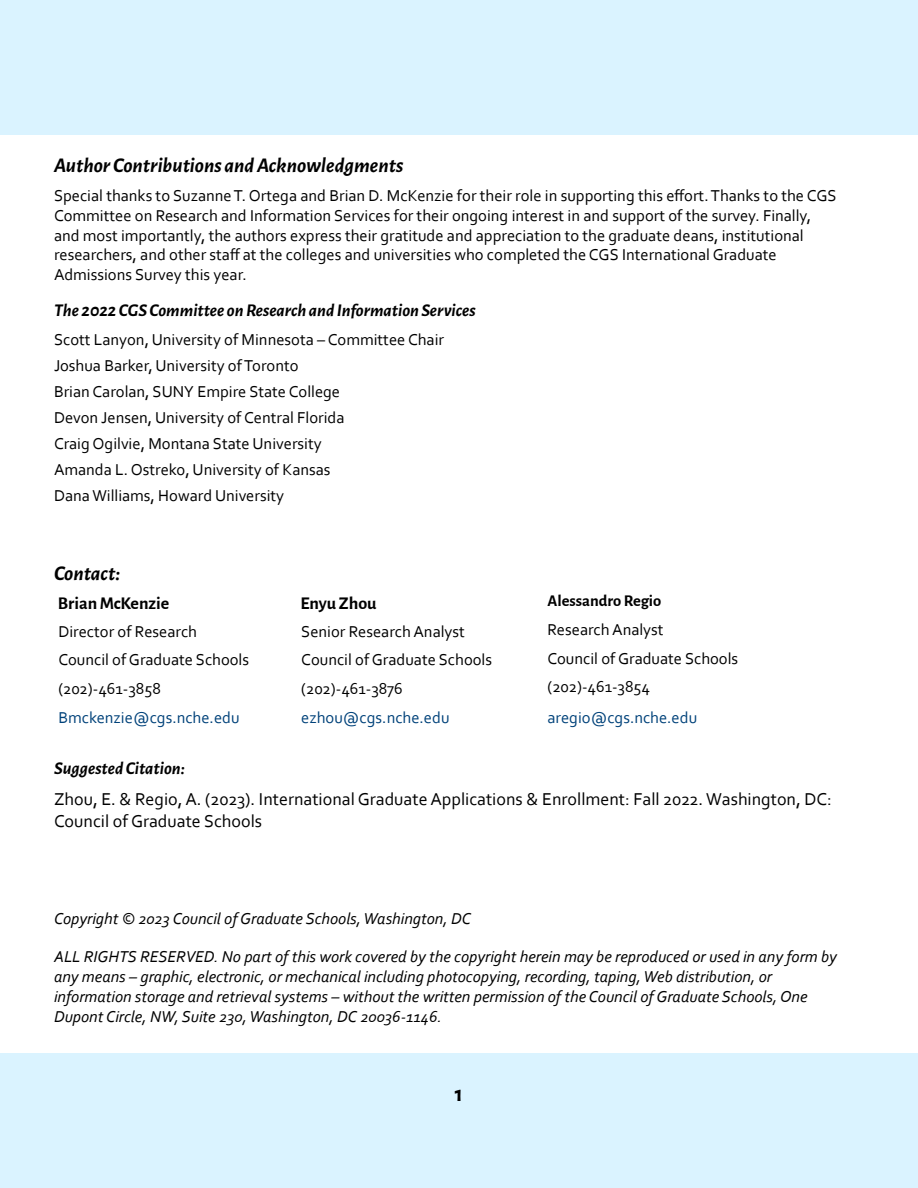
<style>
.page{position:relative;width:918px;height:1188px;background:#fff}
.page>*{position:absolute;margin:0;border:0;box-sizing:border-box;transform-origin:0 0}
.t1{font:700 22.5px "Alegreya Sans";color:#000}
.t2{font:italic 700 21px "Alegreya Sans";color:#000}
.t3{font:18px/21.8px "Corbel";color:#000}
.t4{font:italic 700 18px "Alegreya Sans";color:#000}
.t5{font:700 18px "Alegreya Sans";color:#000}
.t6{font:16.5px/26px "Corbel";color:#000}
.t7{font:italic 16.5px/20px "Corbel";color:#000}
.t8{font:16.5px "Corbel";color:#00427a}
.t9{font:700 16.5px "Alegreya Sans";color:#000}
</style>
<div class="page">
<div style="left:0;top:1053px;width:918px;height:135px;background:#daf3ff"></div>
<div style="left:0;top:0;width:918px;height:135px;background:#daf3ff"></div>
<p class="t2" style="left:54px;top:155px;width:351px">Author Contributions and Acknowledgments</p>
<p class="t6" style="left:54px;top:187px;width:784px;line-height:20px">Special thanks to Suzanne T. Ortega and Brian D. McKenzie for their role in supporting this effort. Thanks to the CGS Committee on Research and Information Services for their ongoing interest in and support of the survey. Finally, and most importantly, the authors express their gratitude and appreciation to the graduate deans, institutional researchers, and other staff at the colleges and universities who completed the CGS International Graduate Admissions Survey this year.</p>
<p class="t4" style="left:54px;top:302px;width:423px">The 2022 CGS Committee on Research and Information Services</p>
<p class="t6" style="left:54px;top:328px;width:392px">Scott Lanyon, University of Minnesota – Committee Chair Joshua Barker, University of Toronto<br>Brian Carolan, SUNY Empire State College<br>Devon Jensen, University of Central Florida<br>Craig Ogilvie, Montana State University<br>Amanda L. Ostreko, University of Kansas<br>Dana Williams, Howard University</p>
<p class="t2" style="left:54px;top:563px;width:68px">Contact:</p>
<p class="t5" style="left:58px;top:594px;width:113px">Brian McKenzie</p>
<p class="t6" style="left:58px;top:618px;width:192px;line-height:29px">Director of Research<br>Council of Graduate Schools (202)-461-3858</p>
<p class="t8" style="left:58px;top:711px;width:183px">Bmckenzie@cgs.nche.edu</p>
<p class="t5" style="left:301px;top:594px;width:78px">Enyu Zhou</p>
<p class="t6" style="left:301px;top:618px;width:192px;line-height:29px">Senior Research Analyst<br>Council of Graduate Schools (202)-461-3876</p>
<p class="t8" style="left:301px;top:711px;width:150px">ezhou@cgs.nche.edu</p>
<p class="t9" style="left:547px;top:592px;width:115px">Alessandro Regio</p>
<p class="t6" style="left:547px;top:616px;width:192px;line-height:29px">Research Analyst<br>Council of Graduate Schools (202)-461-3854</p>
<p class="t8" style="left:547px;top:710px;width:151px">aregio@cgs.nche.edu</p>
<p class="t4" style="left:54px;top:760px;width:132px">Suggested Citation:</p>
<p class="t3" style="left:54px;top:790px;width:779px">Zhou, E. &amp; Regio, A. (2023). International Graduate Applications &amp; Enrollment: Fall 2022. Washington, DC:<br>Council of Graduate Schools</p>
<p class="t7" style="left:54px;top:910px;width:419px">Copyright © 2023 Council of Graduate Schools, Washington, DC</p>
<p class="t7" style="left:54px;top:948px;width:784px">ALL RIGHTS RESERVED. No part of this work covered by the copyright herein may be reproduced or used in any form by any means – graphic, electronic, or mechanical including photocopying, recording, taping, Web distribution, or information storage and retrieval systems – without the written permission of the Council of Graduate Schools, One Dupont Circle, NW, Suite 230, Washington, DC 20036-1146.</p>
<h1 class="t1" style="left:455px;top:1083px;width:25px">1 1</h1>
</div>
